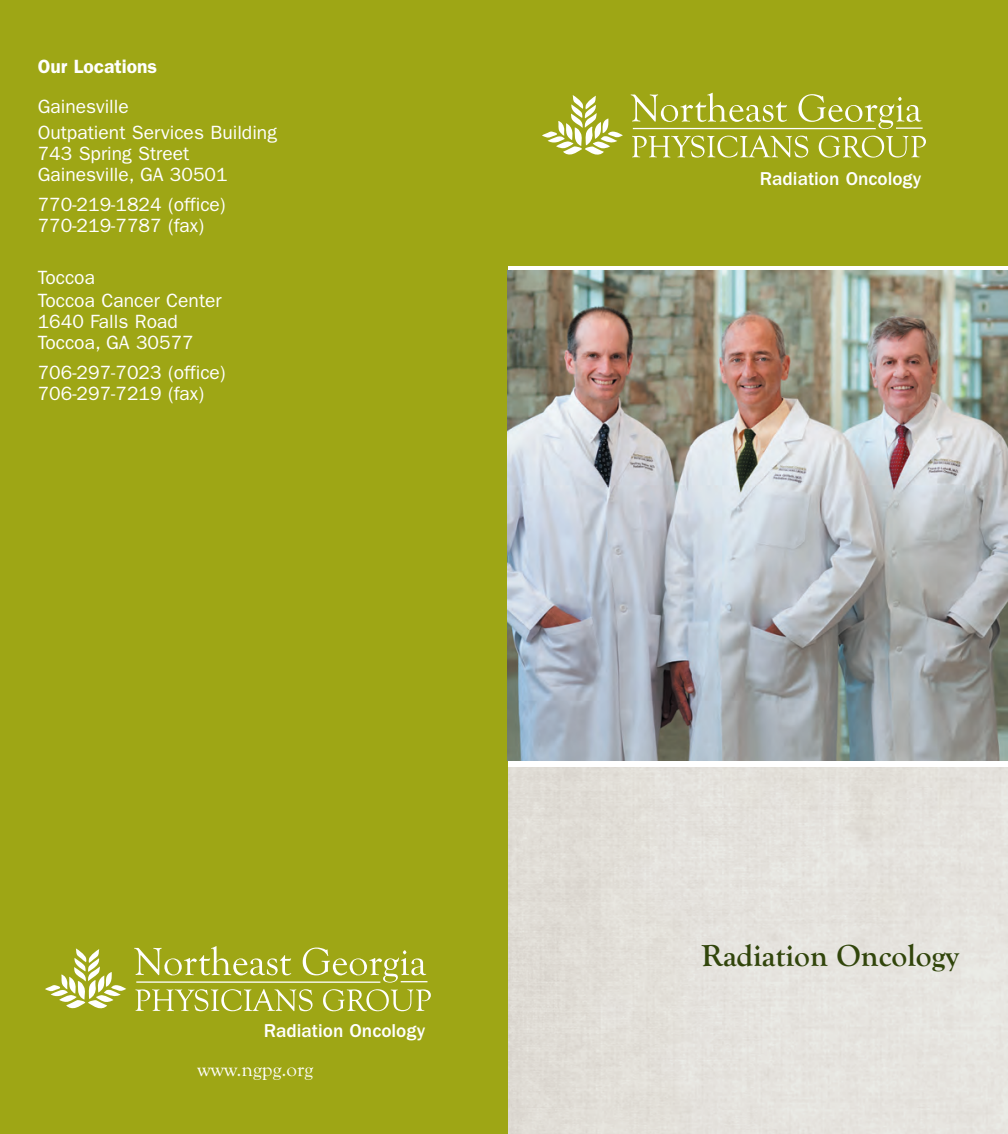
<style>
.page{position:relative;width:1008px;height:1134px;background:#fff}
.page>*{position:absolute;margin:0;border:0;box-sizing:border-box;transform-origin:0 0}
.t1{font:700 31.5px "Goudy Old Style T";color:#31450b}
.t2{font:21px "Goudy Old Style T";color:#fff}
.t3{font:19.25px/21px "Franklin Gothic";color:#fff}
.t4{font:500 19.25px "Franklin Gothic";color:#fff}
.t5{font:600 19.25px "Franklin Gothic";color:#fff}
</style>
<div class="page">
<img style="left:507px;top:768px;width:501px;height:366px">
<div style="left:0;top:0;width:507px;height:1134px;background:#9ea615"></div>
<svg style="left:134px;top:946px;width:157px;height:29px"></svg>
<svg style="left:135px;top:989px;width:178px;height:22px"></svg>
<svg style="left:323px;top:989px;width:108px;height:22px"></svg>
<hr style="left:136px;top:981px;width:244px;height:2px;background:#fff">
<svg style="left:303px;top:948px;width:124px;height:35px"></svg>
<svg style="left:45px;top:948px;width:81px;height:61px"></svg>
<div style="left:505px;top:0;width:503px;height:266px;background:#9ea615"></div>
<svg style="left:631px;top:93px;width:156px;height:29px"></svg>
<svg style="left:632px;top:135px;width:176px;height:23px"></svg>
<svg style="left:819px;top:136px;width:107px;height:22px"></svg>
<hr style="left:633px;top:128px;width:243px;height:1px;background:#fff">
<svg style="left:798px;top:94px;width:125px;height:35px"></svg>
<svg style="left:542px;top:95px;width:81px;height:60px"></svg>
<img style="left:508px;top:270px;width:500px;height:491px">
<p class="t5" style="left:38px;top:60px;width:121px">Our Locations</p>
<p class="t3" style="left:38px;top:95px;width:241px;line-height:26.2px">Gainesville<br>Outpatient Services Building</p>
<p class="t3" style="left:38px;top:145px;width:191px">743 Spring Street<br>Gainesville, GA 30501</p>
<p class="t3" style="left:38px;top:196px;width:190px">770-219-1824 (office)<br>770-219-7787 (fax)</p>
<p class="t3" style="left:38px;top:267px;width:186px;line-height:23.1px">Toccoa<br>Toccoa Cancer Center</p>
<p class="t3" style="left:38px;top:312px;width:158px">1640 Falls Road<br>Toccoa, GA 30577</p>
<p class="t3" style="left:38px;top:363px;width:190px">706-297-7023 (office)<br>706-297-7219 (fax)</p>
<p class="t4" style="left:264px;top:1024px;width:163px">Radiation Oncology</p>
<p class="t2" style="left:197px;top:1057px;width:117px">www.ngpg.org</p>
<p class="t4" style="left:760px;top:173px;width:163px">Radiation Oncology</p>
<h1 class="t1" style="left:701px;top:937px;width:259px">Radiation Oncology</h1>
</div>
